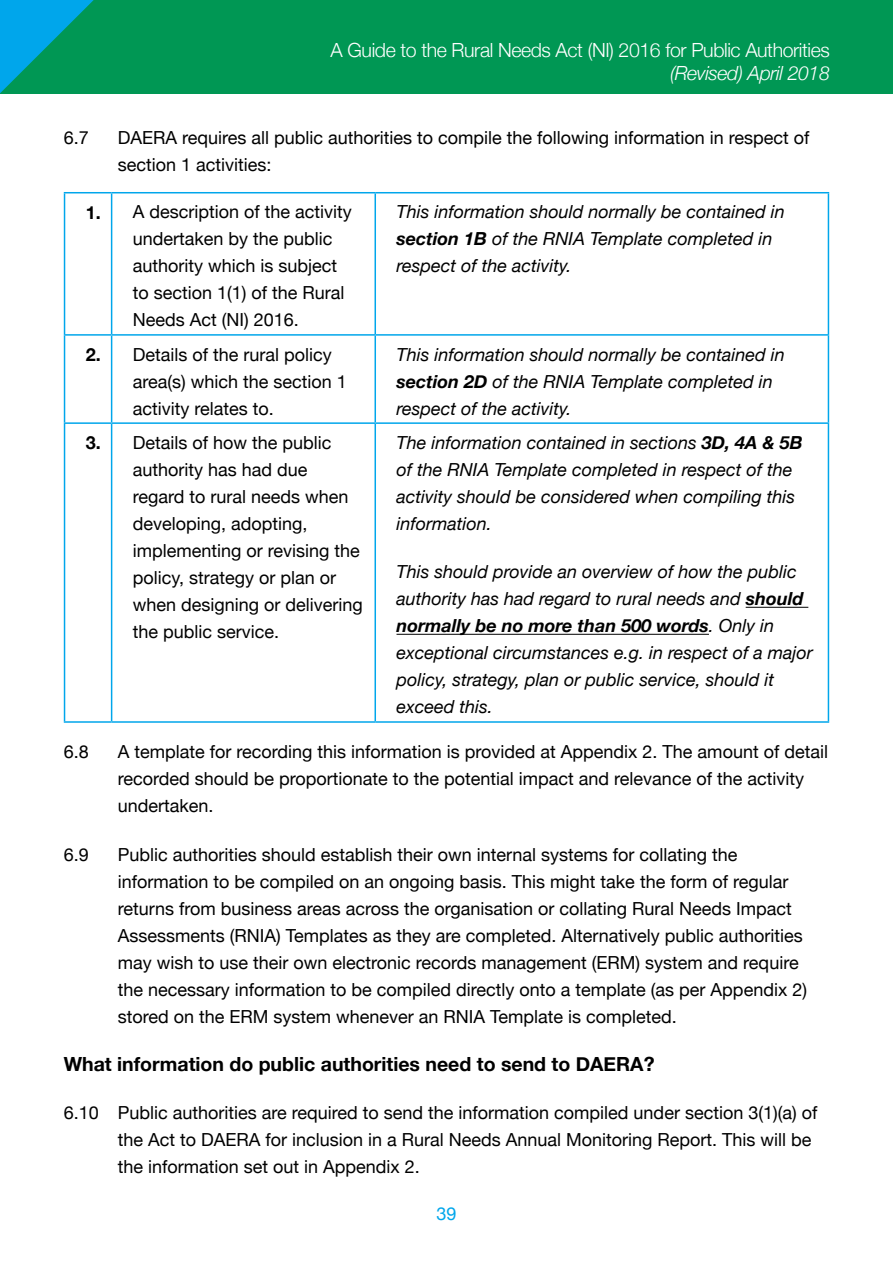
<style>
.page{position:relative;width:893px;height:1263px;background:#fff}
.page>*{position:absolute;margin:0;border:0;box-sizing:border-box;transform-origin:0 0}
.t1{font:300 19.5px "Helvetica Neue";letter-spacing:-.02em;color:#fff}
.Sub_Header{font:700 19.5px "Helvetica Neue";color:#000}
.t2{font:italic 300 19.5px "Helvetica Neue";letter-spacing:-.02em;color:#fff}
.Body_text{font:18px/27px "Helvetica Neue";color:#000}
.Body_text-2{font:italic 18px/27px "Helvetica Neue";color:#000}
.Body_text-3{font:700 18px "Helvetica Neue";color:#000}
.t3{font:18px "Helvetica Neue";color:#00a6eb}
.s1{font-weight:700}
</style>
<div class="page">
<div style="left:0;top:0;width:893px;height:94px;background:#009754"></div>
<svg style="left:0;top:0;width:94px;height:93px"></svg>
<hr style="left:64px;top:192px;width:48px;height:1px;background:#00a6eb">
<hr style="left:64px;top:193px;width:1px;height:141px;background:#00a6eb">
<hr style="left:112px;top:192px;width:263px;height:1px;background:#00a6eb">
<hr style="left:111px;top:193px;width:1px;height:141px;background:#00a6eb">
<hr style="left:375px;top:192px;width:454px;height:1px;background:#00a6eb">
<hr style="left:374px;top:193px;width:2px;height:141px;background:#00a6eb">
<hr style="left:828px;top:193px;width:1px;height:141px;background:#00a6eb">
<hr style="left:64px;top:334px;width:48px;height:2px;background:#00a6eb">
<hr style="left:64px;top:336px;width:1px;height:86px;background:#00a6eb">
<hr style="left:112px;top:334px;width:263px;height:2px;background:#00a6eb">
<hr style="left:111px;top:336px;width:1px;height:86px;background:#00a6eb">
<hr style="left:375px;top:334px;width:454px;height:2px;background:#00a6eb">
<hr style="left:374px;top:336px;width:2px;height:86px;background:#00a6eb">
<hr style="left:828px;top:336px;width:1px;height:86px;background:#00a6eb">
<hr style="left:64px;top:422px;width:48px;height:2px;background:#00a6eb">
<hr style="left:64px;top:424px;width:1px;height:297px;background:#00a6eb">
<hr style="left:112px;top:422px;width:263px;height:2px;background:#00a6eb">
<hr style="left:111px;top:424px;width:1px;height:297px;background:#00a6eb">
<hr style="left:375px;top:422px;width:454px;height:2px;background:#00a6eb">
<hr style="left:374px;top:424px;width:2px;height:297px;background:#00a6eb">
<hr style="left:828px;top:424px;width:1px;height:297px;background:#00a6eb">
<hr style="left:64px;top:721px;width:48px;height:2px;background:#00a6eb">
<hr style="left:112px;top:721px;width:263px;height:2px;background:#00a6eb">
<hr style="left:375px;top:721px;width:454px;height:2px;background:#00a6eb">
<hr style="left:746px;top:607px;width:62px;height:1px;background:#000">
<hr style="left:396px;top:634px;width:313px;height:1px;background:#000">
<p class="t1" style="left:331px;top:39px;width:501px">A Guide to the Rural Needs Act (NI) 2016 for Public Authorities</p>
<p class="t2" style="left:670px;top:61px;width:161px">(Revised) April 2018</p>
<p class="Body_text" style="left:64px;top:124px;width:27px">6.7</p>
<p class="Body_text" style="left:118px;top:124px;width:693px">DAERA requires all public authorities to compile the following information in respect of section 1 activities:</p>
<p class="Body_text-3" style="left:86px;top:201px;width:17px">1.</p>
<p class="Body_text" style="left:133px;top:198px;width:221px">A description of the activity undertaken by the public authority which is subject to section 1(1) of the Rural<br>Needs Act (NI) 2016.</p>
<p class="Body_text-2" style="left:396px;top:198px;width:390px">This information should normally be contained in <span class="s1">section 1B</span> of the RNIA Template completed in respect of the activity.</p>
<p class="Body_text-3" style="left:86px;top:343px;width:17px">2.</p>
<p class="Body_text" style="left:133px;top:340px;width:216px">Details of the rural policy area(s) which the section 1 activity relates to.</p>
<p class="Body_text-2" style="left:396px;top:340px;width:390px">This information should normally be contained in <span class="s1">section 2D</span> of the RNIA Template completed in respect of the activity.</p>
<p class="Body_text-3" style="left:86px;top:432px;width:17px">3.</p>
<p class="Body_text" style="left:133px;top:429px;width:232px">Details of how the public authority has had due regard to rural needs when developing, adopting, implementing or revising the policy, strategy or plan or when designing or delivering the public service.</p>
<p class="Body_text-2" style="left:396px;top:429px;width:408px">The information contained in sections <span class="s1">3D, 4A &amp; 5B </span>of the RNIA Template completed in respect of the activity should be considered when compiling this information.</p>
<p class="Body_text-2" style="left:396px;top:558px;width:418px">This should provide an overview of how the public authority has had regard to rural needs and <span class="s1">should normally be no more than 500 words</span>. Only in exceptional circumstances e.g. in respect of a major policy, strategy, plan or public service, should it exceed this.</p>
<p class="Body_text" style="left:64px;top:738px;width:27px">6.8</p>
<p class="Body_text" style="left:118px;top:738px;width:712px">A template for recording this information is provided at Appendix 2. The amount of detail recorded should be proportionate to the potential impact and relevance of the activity undertaken.</p>
<p class="Body_text" style="left:64px;top:840px;width:27px">6.9</p>
<p class="Body_text" style="left:118px;top:840px;width:691px">Public authorities should establish their own internal systems for collating the information to be compiled on an ongoing basis. This might take the form of regular returns from business areas across the organisation or collating Rural Needs Impact Assessments (RNIA) Templates as they are completed. Alternatively public authorities may wish to use their own electronic records management (ERM) system and require the necessary information to be compiled directly onto a template (as per Appendix 2) stored on the ERM system whenever an RNIA Template is completed.</p>
<p class="Sub_Header" style="left:64px;top:1052px;width:592px">What information do public authorities need to send to DAERA?</p>
<p class="Body_text" style="left:118px;top:1099px;width:701px;text-indent:-54px">6.10 Public authorities are required to send the information compiled under section 3(1)(a) of the Act to DAERA for inclusion in a Rural Needs Annual Monitoring Report. This will be the information set out in Appendix 2.</p>
<p class="t3" style="left:436px;top:1202px;width:22px">39</p>
</div>
